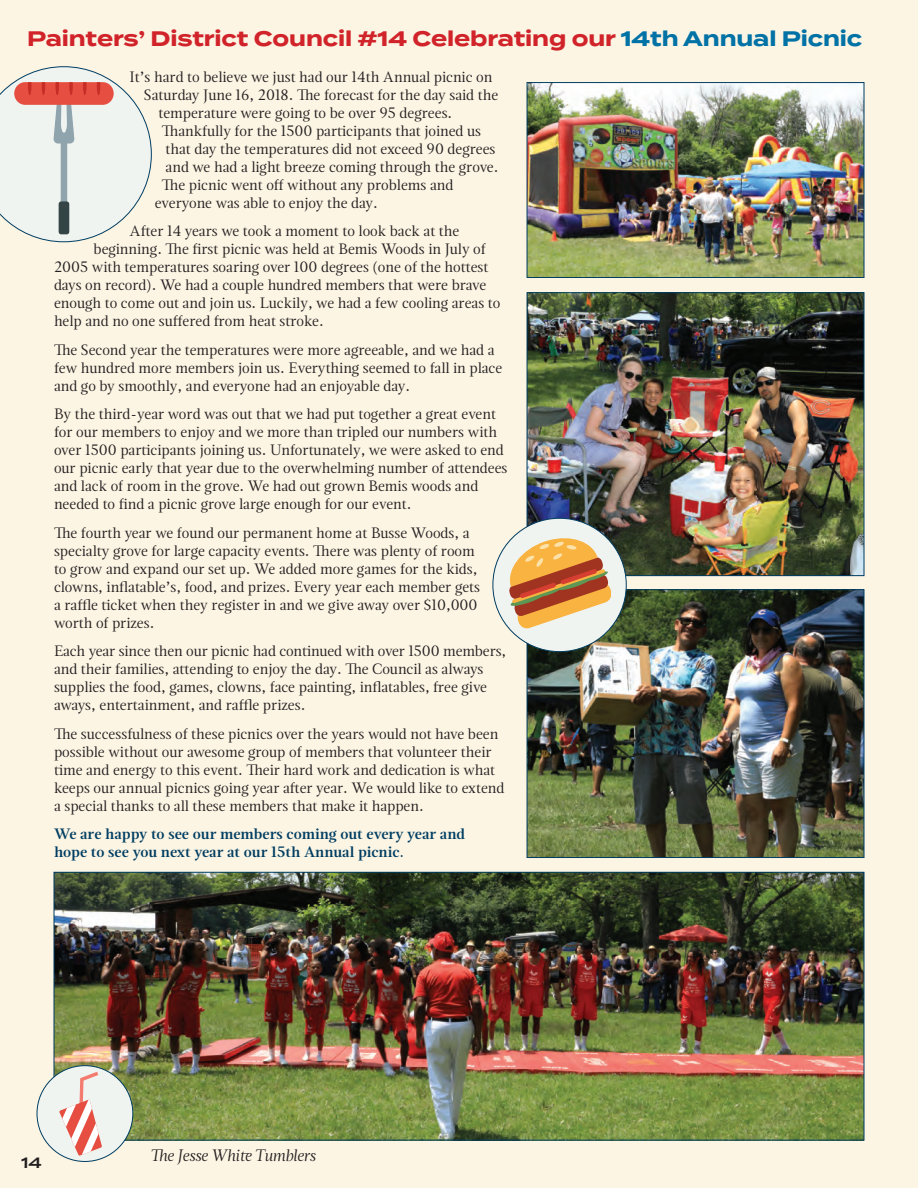
<style>
.page{position:relative;width:918px;height:1188px;background:#fcf5e4}
.page>*{position:absolute;margin:0;border:0;box-sizing:border-box;transform-origin:0 0}
.t1{font:700 21px "Termina";letter-spacing:-.005em;color:#d1232a}
.t2{font:italic 16.5px "Magneta";color:#231f20}
.t3{font:15px/18px "Magneta";color:#231f20}
.t4{font:600 15px/18px "Magneta";color:#003d61}
.t5{font:600 15px "Termina";color:#231f20}
.s1{color:#0072a5}
.s2{font-weight:400}
</style>
<div class="page">
<img style="left:56px;top:874px;width:806px;height:264px">
<img style="left:529px;top:84px;width:333px;height:192px">
<div style="left:527px;top:82px;width:337px;height:196px;border:1px solid #003d61"></div>
<img style="left:529px;top:294px;width:333px;height:280px">
<div style="left:527px;top:292px;width:337px;height:284px;border:1px solid #003d61"></div>
<img style="left:529px;top:591px;width:333px;height:265px">
<div style="left:527px;top:589px;width:337px;height:269px;border:1px solid #003d61"></div>
<svg style="left:0;top:66px;width:152px;height:176px"></svg>
<div style="left:37px;top:1066px;width:96px;height:95px;background:#f0f4f1;border-radius:50%"></div>
<svg style="left:59px;top:1072px;width:43px;height:84px"></svg>
<div style="left:493px;top:518px;width:133px;height:134px;background:#f0f4f1;border-radius:50%"></div>
<svg style="left:509px;top:538px;width:101px;height:90px"></svg>
<hr style="left:917px;top:0;width:1px;height:685px;background:#697984">
<h1 class="t1" style="left:27px;top:23px;width:837px">Painters’ District Council #14 Celebrating our <span class="s1">14th Annual Picnic</span></h1>
<p class="t3" style="left:130px;top:67px;width:364px">It’s hard to believe we just had our 14th Annual picnic on</p>
<p class="t3" style="left:144px;top:85px;width:356px">Saturday June 16, 2018. The forecast for the day said the</p>
<p class="t3" style="left:158px;top:103px;width:295px">temperature were going to be over 95 degrees.</p>
<p class="t3" style="left:162px;top:121px;width:321px">Thankfully for the 1500 participants that joined us</p>
<p class="t3" style="left:166px;top:139px;width:332px">that day the temperatures did not exceed 90 degrees</p>
<p class="t3" style="left:166px;top:157px;width:334px">and we had a light breeze coming through the grove.</p>
<p class="t3" style="left:162px;top:175px;width:293px">The picnic went off without any problems and</p>
<p class="t3" style="left:155px;top:193px;width:225px">everyone was able to enjoy the day.</p>
<p class="t3" style="left:130px;top:222px;width:331px">After 14 years we took a moment to look back at the</p>
<p class="t3" style="left:94px;top:240px;width:394px">beginning. The first picnic was held at Bemis Woods in July of</p>
<p class="t3" style="left:54px;top:258px;width:436px">2005 with temperatures soaring over 100 degrees (one of the hottest</p>
<p class="t3" style="left:54px;top:276px;width:434px">days on record). We had a couple hundred members that were brave</p>
<p class="t3" style="left:54px;top:294px;width:448px">enough to come out and join us. Luckily, we had a few cooling areas to</p>
<p class="t3" style="left:54px;top:312px;width:271px">help and no one suffered from heat stroke.</p>
<p class="t3" style="left:54px;top:340px;width:450px">The Second year the temperatures were more agreeable, and we had a few hundred more members join us. Everything seemed to fall in place and go by smoothly, and everyone had an enjoyable day.</p>
<p class="t3" style="left:54px;top:405px;width:455px">By the third-year word was out that we had put together a great event for our members to enjoy and we more than tripled our numbers with over 1500 participants joining us. Unfortunately, we were asked to end our picnic early that year due to the overwhelming number of attendees and lack of room in the grove. We had out grown Bemis woods and needed to find a picnic grove large enough for our event.</p>
<p class="t3" style="left:54px;top:523px;width:428px">The fourth year we found our permanent home at Busse Woods, a specialty grove for large capacity events. There was plenty of room to grow and expand our set up. We added more games for the kids, clowns, inflatable’s, food, and prizes. Every year each member gets a raffle ticket when they register in and we give away over $10,000 worth of prizes.</p>
<p class="t3" style="left:54px;top:642px;width:454px">Each year since then our picnic had continued with over 1500 members, and their families, attending to enjoy the day. The Council as always supplies the food, games, clowns, face painting, inflatables, free give aways, entertainment, and raffle prizes.</p>
<p class="t3" style="left:54px;top:724px;width:452px">The successfulness of these picnics over the years would not have been possible without our awesome group of members that volunteer their time and energy to this event. Their hard work and dedication is what keeps our annual picnics going year after year. We would like to extend a special thanks to all these members that make it happen.</p>
<p class="t4" style="left:54px;top:824px;width:413px">We are happy to see our members coming out every year and hope to see you next year at our 15th Annual picnic<span class="s2">.</span></p>
<p class="t5" style="left:21px;top:1152px;width:22px">14</p>
<p class="t2" style="left:150px;top:1144px;width:167px">The Jesse White Tumblers</p>
</div>
